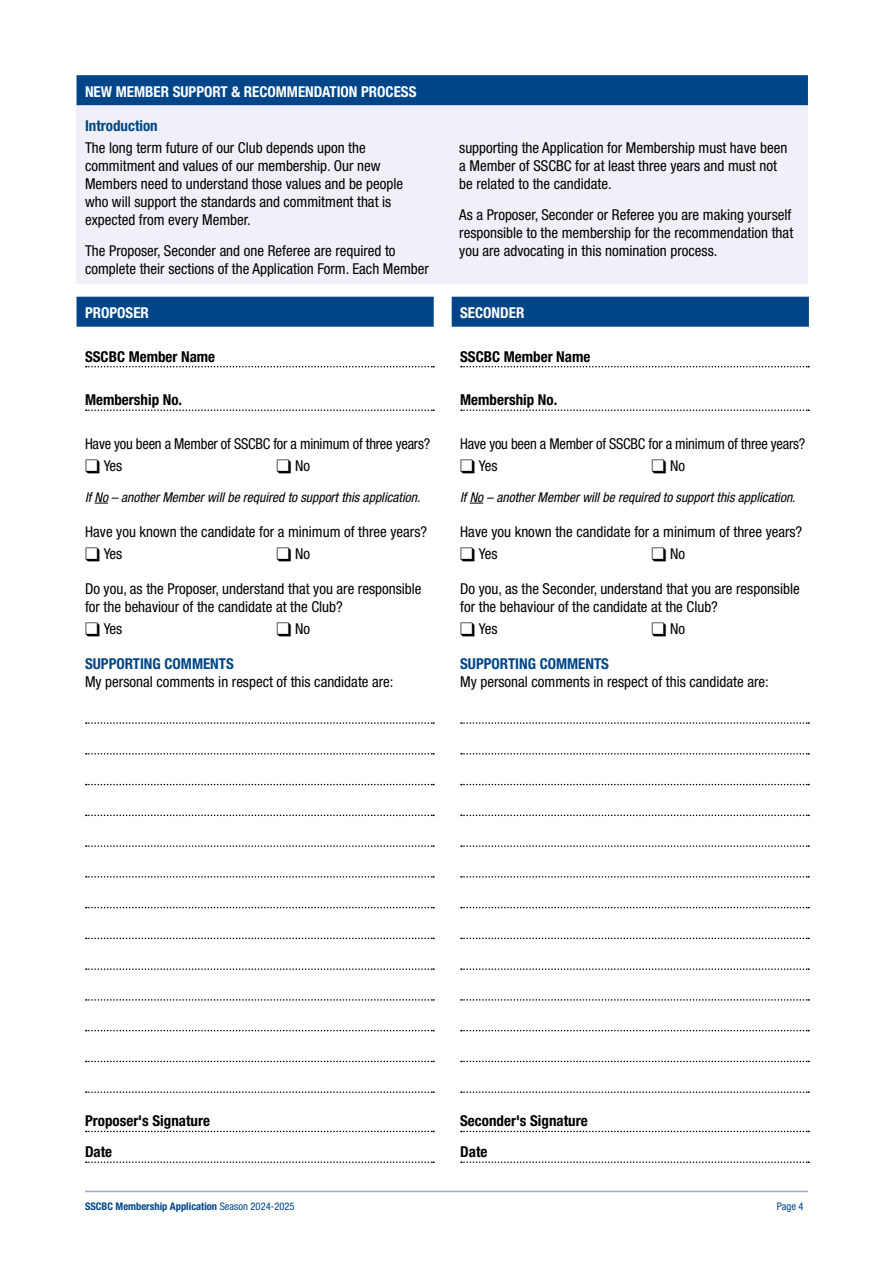
<style>
.page{position:relative;width:893px;height:1263px;background:#fff}
.page>*{position:absolute;margin:0;border:0;box-sizing:border-box;transform-origin:0 0}
.bodycopy{font:condensed 15px/18px "Helvetica Neue";color:#000}
.bodycopy_underlined{font:700 condensed 15px "Helvetica Neue";color:#000}
.headings{font:700 condensed 15px "Helvetica Neue";color:#fff}
.bodycopy_underlined-2{font:condensed 15px "Helvetica Neue";color:#000}
.t1{font:700 condensed 15px "Helvetica Neue";color:#004587}
.bodycopy_underlined-3{font:italic condensed 13.5px "Helvetica Neue";color:#000}
.t2{font:700 condensed 10.5px "Helvetica Neue";color:#004587}
.t3{font:condensed 10.5px "Helvetica Neue";color:#004587}
.s1{font-weight:700;color:#004587}
.s2{font-weight:400}
</style>
<div class="page">
<div style="left:77px;top:102px;width:731px;height:182px;background:#f0f1f8"></div>
<div style="left:77px;top:75px;width:731px;height:30px;background:#004587"></div>
<div style="left:77px;top:297px;width:357px;height:30px;background:#004587"></div>
<svg style="left:86px;top:366px;width:348px;height:1px"></svg>
<svg style="left:86px;top:409px;width:348px;height:2px"></svg>
<svg style="left:95px;top:503px;width:13px;height:1px"></svg>
<svg style="left:86px;top:722px;width:348px;height:2px"></svg>
<svg style="left:86px;top:753px;width:348px;height:1px"></svg>
<svg style="left:86px;top:784px;width:348px;height:1px"></svg>
<svg style="left:86px;top:815px;width:348px;height:1px"></svg>
<svg style="left:86px;top:845px;width:348px;height:2px"></svg>
<svg style="left:86px;top:876px;width:348px;height:2px"></svg>
<svg style="left:86px;top:907px;width:348px;height:1px"></svg>
<svg style="left:86px;top:938px;width:348px;height:1px"></svg>
<svg style="left:86px;top:968px;width:348px;height:2px"></svg>
<svg style="left:86px;top:999px;width:348px;height:2px"></svg>
<svg style="left:86px;top:1030px;width:348px;height:1px"></svg>
<svg style="left:86px;top:1061px;width:348px;height:1px"></svg>
<svg style="left:86px;top:1091px;width:348px;height:2px"></svg>
<svg style="left:86px;top:1131px;width:348px;height:1px"></svg>
<svg style="left:86px;top:1161px;width:348px;height:2px"></svg>
<div style="left:452px;top:297px;width:357px;height:30px;background:#004587"></div>
<svg style="left:461px;top:366px;width:348px;height:1px"></svg>
<svg style="left:461px;top:409px;width:348px;height:2px"></svg>
<svg style="left:470px;top:503px;width:13px;height:1px"></svg>
<svg style="left:461px;top:722px;width:348px;height:2px"></svg>
<svg style="left:461px;top:753px;width:348px;height:1px"></svg>
<svg style="left:461px;top:784px;width:348px;height:1px"></svg>
<svg style="left:461px;top:815px;width:348px;height:1px"></svg>
<svg style="left:461px;top:845px;width:348px;height:2px"></svg>
<svg style="left:461px;top:876px;width:348px;height:2px"></svg>
<svg style="left:461px;top:907px;width:348px;height:1px"></svg>
<svg style="left:461px;top:938px;width:348px;height:1px"></svg>
<svg style="left:461px;top:968px;width:348px;height:2px"></svg>
<svg style="left:461px;top:999px;width:348px;height:2px"></svg>
<svg style="left:461px;top:1030px;width:348px;height:1px"></svg>
<svg style="left:461px;top:1061px;width:348px;height:1px"></svg>
<svg style="left:461px;top:1091px;width:348px;height:2px"></svg>
<svg style="left:461px;top:1131px;width:348px;height:1px"></svg>
<svg style="left:461px;top:1161px;width:348px;height:2px"></svg>
<hr style="left:85px;top:1191px;width:723px;height:1px;background:#9ba7ce">
<p class="headings" style="left:85px;top:82px;width:333px">NEW MEMBER SUPPORT &amp; RECOMMENDATION PROCESS</p>
<p class="t1" style="left:85px;top:116px;width:74px">Introduction</p>
<p class="bodycopy" style="left:85px;top:139px;width:320px">The long term future of our Club depends upon the commitment and values of our membership. Our new Members need to understand those values and be people who will support the standards and commitment that is expected from every Member.</p>
<p class="bodycopy" style="left:85px;top:241px;width:345px">The Proposer, Seconder and one Referee are required to complete their sections of the Application Form. Each Member</p>
<p class="headings" style="left:85px;top:304px;width:65px">PROPOSER</p>
<p class="bodycopy_underlined" style="left:85px;top:347px;width:132px">SSCBC Member Name</p>
<p class="bodycopy_underlined" style="left:85px;top:391px;width:99px">Membership No.</p>
<p class="bodycopy" style="left:85px;top:434px;width:347px">Have you been a Member of SSCBC for a minimum of three years?</p>
<p class="bodycopy_underlined-2" style="left:104px;top:457px;width:20px">Yes</p>
<p class="bodycopy_underlined-2" style="left:295px;top:457px;width:16px">No</p>
<p class="bodycopy_underlined-3" style="left:85px;top:489px;width:337px">If No – another Member will be required to support this application.</p>
<p class="bodycopy" style="left:85px;top:522px;width:344px">Have you known the candidate for a minimum of three years?</p>
<p class="bodycopy_underlined-2" style="left:104px;top:545px;width:20px">Yes</p>
<p class="bodycopy_underlined-2" style="left:295px;top:545px;width:16px">No</p>
<p class="bodycopy" style="left:85px;top:580px;width:338px">Do you, as the Proposer, understand that you are responsible for the behaviour of the candidate at the Club?</p>
<p class="bodycopy_underlined-2" style="left:104px;top:620px;width:20px">Yes</p>
<p class="bodycopy_underlined-2" style="left:295px;top:620px;width:16px">No</p>
<p class="bodycopy" style="left:85px;top:655px;width:310px"><span class="s1">SUPPORTING COMMENTS<br></span>My personal comments in respect of this candidate are:</p>
<p class="bodycopy" style="left:459px;top:139px;width:330px">supporting the Application for Membership must have been a Member of SSCBC for at least three years and must not be related to the candidate.</p>
<p class="bodycopy" style="left:459px;top:205px;width:335px;text-align:justify">As a Proposer, Seconder or Referee you are making yourself responsible to the membership for the recommendation that you are advocating in this nomination process.</p>
<p class="headings" style="left:460px;top:304px;width:66px">SECONDER</p>
<p class="bodycopy_underlined" style="left:460px;top:347px;width:132px">SSCBC Member Name</p>
<p class="bodycopy_underlined" style="left:460px;top:391px;width:99px">Membership No.</p>
<p class="bodycopy" style="left:460px;top:434px;width:347px">Have you been a Member of SSCBC for a minimum of three years?</p>
<p class="bodycopy_underlined-2" style="left:479px;top:457px;width:20px">Yes</p>
<p class="bodycopy_underlined-2" style="left:670px;top:457px;width:16px">No</p>
<p class="bodycopy_underlined-3" style="left:460px;top:489px;width:337px">If No – another Member will be required to support this application.</p>
<p class="bodycopy" style="left:460px;top:522px;width:344px">Have you known the candidate for a minimum of three years?</p>
<p class="bodycopy_underlined-2" style="left:479px;top:545px;width:20px">Yes</p>
<p class="bodycopy_underlined-2" style="left:670px;top:545px;width:16px">No</p>
<p class="bodycopy" style="left:460px;top:580px;width:341px">Do you, as the Seconder, understand that you are responsible for the behaviour of the candidate at the Club?</p>
<p class="bodycopy_underlined-2" style="left:479px;top:620px;width:20px">Yes</p>
<p class="bodycopy_underlined-2" style="left:670px;top:620px;width:16px">No</p>
<p class="bodycopy" style="left:460px;top:655px;width:310px"><span class="s1">SUPPORTING COMMENTS<br></span>My personal comments in respect of this candidate are:</p>
<p class="bodycopy_underlined" style="left:85px;top:1112px;width:126px">Proposer's Signature</p>
<p class="bodycopy_underlined" style="left:85px;top:1143px;width:29px">Date</p>
<p class="bodycopy_underlined" style="left:460px;top:1112px;width:129px">Seconder's Signature</p>
<p class="bodycopy_underlined" style="left:460px;top:1143px;width:29px">Date</p>
<p class="t2" style="left:85px;top:1200px;width:211px">SSCBC Membership Application <span class="s2">Season 2024-2025</span></p>
<p class="t3" style="left:777px;top:1200px;width:28px">Page 4</p>
</div>
